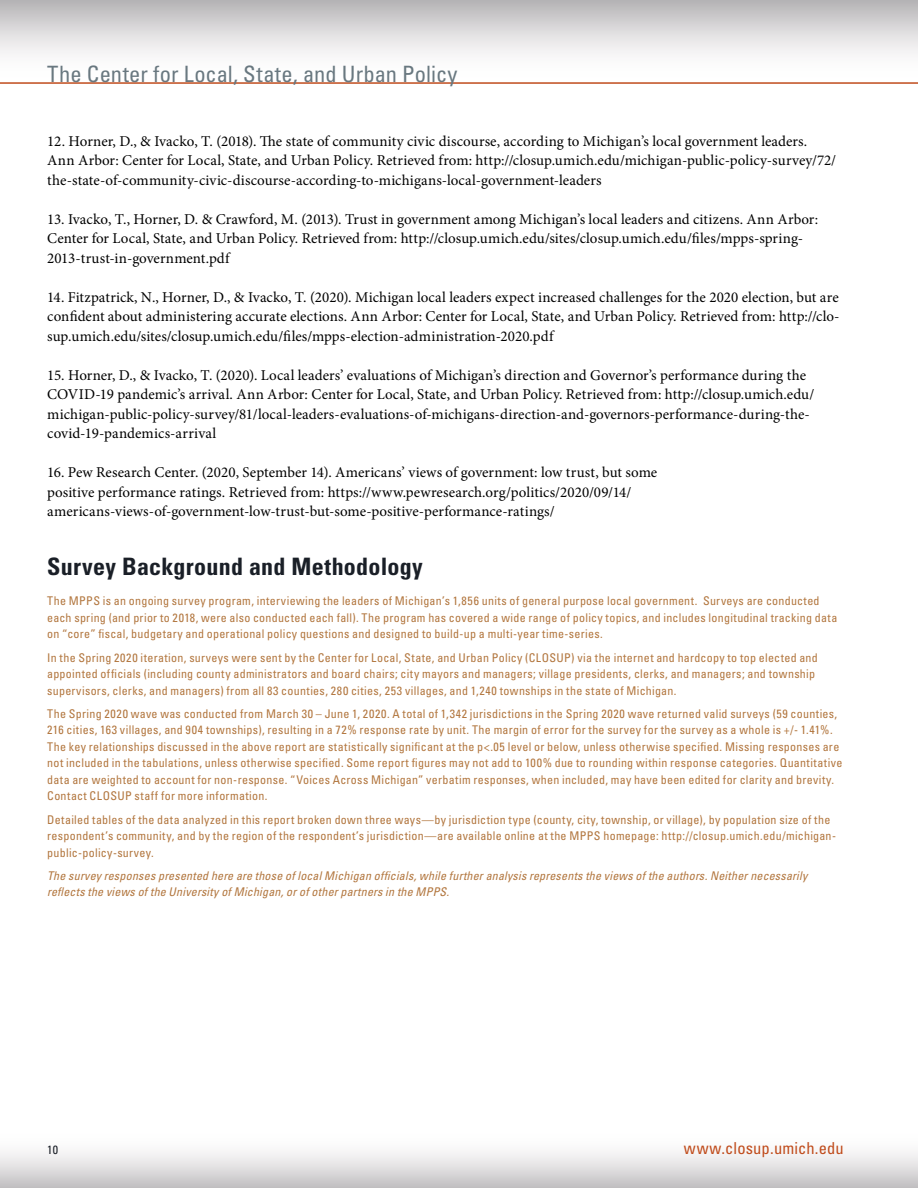
<style>
.page{position:relative;width:918px;height:1188px;background:#fff}
.page>*{position:absolute;margin:0;border:0;box-sizing:border-box;transform-origin:0 0}
.t1{font:700 condensed 24px "Univers LT Std";letter-spacing:.01em;color:#1a1f27}
.t2{font:condensed 22.5px "Univers LT Std";letter-spacing:.005em;color:#697880}
.t3{font:condensed 16.5px "Univers LT Std";letter-spacing:.01em;color:#c04c1c}
.t4{font:15px/19.5px "Minion Pro";letter-spacing:.005em;color:#000}
.t5{font:condensed 12px/16.5px "Univers LT Std";letter-spacing:.025em;color:#b2763e}
.t6{font:italic condensed 12px/16.5px "Univers LT Std";letter-spacing:.02em;color:#b2763e}
.t7{font:condensed 12px "Univers LT Std";color:#1a1f27}
</style>
<div class="page">
<div style="left:0;top:1127px;width:918px;height:61px;background:linear-gradient(to bottom,#fff,#c9c7c9)"></div>
<div style="left:0;top:0;width:918px;height:84px;background:linear-gradient(to bottom,#bdbbbd,#fff)"></div>
<hr style="left:0;top:82px;width:918px;height:2px;background:#c04c1c">
<h2 class="t2" style="left:47px;top:59px;width:412px">The Center for Local, State, and Urban Policy</h2>
<p class="t4" style="left:47px;top:131px;width:791px">12. Horner, D., &amp; Ivacko, T. (2018). The state of community civic discourse, according to Michigan’s local government leaders.<br>Ann Arbor: Center for Local, State, and Urban Policy. Retrieved from: http://closup.umich.edu/michigan-public-policy-survey/72/ the-state-of-community-civic-discourse-according-to-michigans-local-government-leaders</p>
<p class="t4" style="left:47px;top:209px;width:772px">13. Ivacko, T., Horner, D. &amp; Crawford, M. (2013). Trust in government among Michigan’s local leaders and citizens. Ann Arbor:<br>Center for Local, State, and Urban Policy. Retrieved from: http://closup.umich.edu/sites/closup.umich.edu/files/mpps-spring-<br>2013-trust-in-government.pdf</p>
<p class="t4" style="left:47px;top:287px;width:794px;text-align:justify">14. Fitzpatrick, N., Horner, D., &amp; Ivacko, T. (2020). Michigan local leaders expect increased challenges for the 2020 election, but are confident about administering accurate elections. Ann Arbor: Center for Local, State, and Urban Policy. Retrieved from: http://clo&shy;sup.umich.edu/sites/closup.umich.edu/files/mpps-election-administration-2020.pdf</p>
<p class="t4" style="left:47px;top:365px;width:769px">15. Horner, D., &amp; Ivacko, T. (2020). Local leaders’ evaluations of Michigan’s direction and Governor’s performance during the COVID-19 pandemic’s arrival. Ann Arbor: Center for Local, State, and Urban Policy. Retrieved from: http://closup.umich.edu/ michigan-public-policy-survey/81/local-leaders-evaluations-of-michigans-direction-and-governors-performance-during-the&shy;covid-19-pandemics-arrival</p>
<p class="t4" style="left:47px;top:463px;width:612px">16. Pew Research Center. (2020, September 14). Americans’ views of government: low trust, but some positive performance ratings. Retrieved from: https://www.pewresearch.org/politics/2020/09/14/ americans-views-of-government-low-trust-but-some-positive-performance-ratings/</p>
<h1 class="t1" style="left:47px;top:552px;width:377px">Survey Background and Methodology</h1>
<p class="t5" style="left:47px;top:593px;width:792px">The MPPS is an ongoing survey program, interviewing the leaders of Michigan’s 1,856 units of general purpose local government. Surveys are conducted each spring (and prior to 2018, were also conducted each fall). The program has covered a wide range of policy topics, and includes longitudinal tracking data on “core” fiscal, budgetary and operational policy questions and designed to build-up a multi-year time-series.</p>
<p class="t5" style="left:47px;top:649px;width:772px">In the Spring 2020 iteration, surveys were sent by the Center for Local, State, and Urban Policy (CLOSUP) via the internet and hardcopy to top elected and appointed officials (including county administrators and board chairs; city mayors and managers; village presidents, clerks, and managers; and township supervisors, clerks, and managers) from all 83 counties, 280 cities, 253 villages, and 1,240 townships in the state of Michigan.</p>
<p class="t5" style="left:47px;top:705px;width:797px">The Spring 2020 wave was conducted from March 30 – June 1, 2020. A total of 1,342 jurisdictions in the Spring 2020 wave returned valid surveys (59 counties, 216 cities, 163 villages, and 904 townships), resulting in a 72% response rate by unit. The margin of error for the survey for the survey as a whole is +/- 1.41%.<br>The key relationships discussed in the above report are statistically significant at the p&lt;.05 level or below, unless otherwise specified. Missing responses are not included in the tabulations, unless otherwise specified. Some report figures may not add to 100% due to rounding within response categories. Quantitative data are weighted to account for non-response. “Voices Across Michigan” verbatim responses, when included, may have been edited for clarity and brevity.<br>Contact CLOSUP staff for more information.</p>
<p class="t5" style="left:47px;top:811px;width:790px">Detailed tables of the data analyzed in this report broken down three ways—by jurisdiction type (county, city, township, or village), by population size of the respondent’s community, and by the region of the respondent’s jurisdiction—are available online at the MPPS homepage: http://closup.umich.edu/michigan&shy;public-policy-survey.</p>
<p class="t6" style="left:47px;top:867px;width:762px">The survey responses presented here are those of local Michigan officials, while further analysis represents the views of the authors. Neither necessarily reflects the views of the University of Michigan, or of other partners in the MPPS.</p>
<p class="t7" style="left:47px;top:1142px;width:12px">10</p>
<h3 class="t3" style="left:684px;top:1138px;width:161px">www.closup.umich.edu</h3>
</div>
